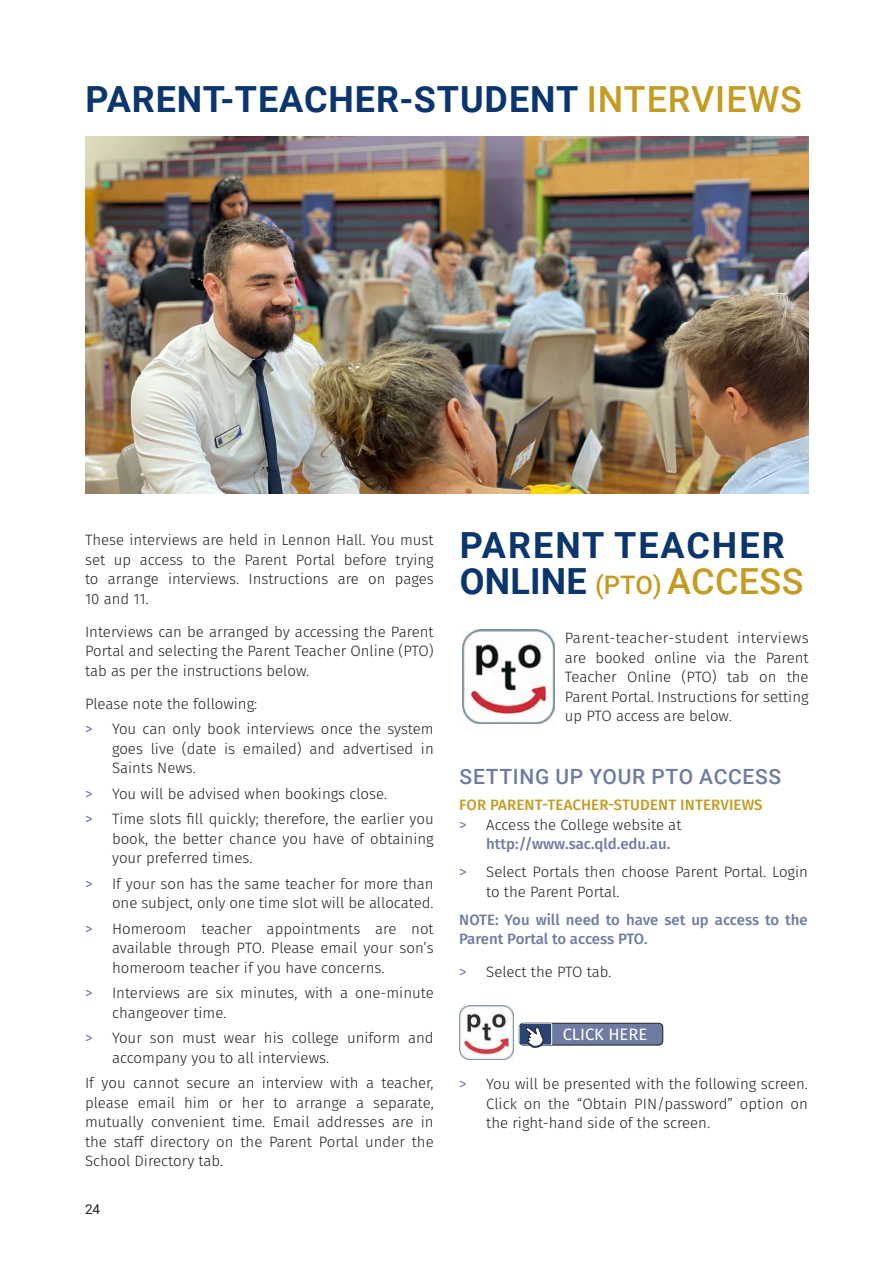
<style>
.page{position:relative;width:893px;height:1263px;background:#fff}
.page>*{position:absolute;margin:0;border:0;box-sizing:border-box;transform-origin:0 0}
.Heading_1_Dark_Blue{font:700 36px "Roboto";letter-spacing:.025em;color:#0a366d}
.Heading_1_Dark_Blue-2{font:700 36px "Roboto";letter-spacing:.055em;color:#0a366d}
.Sub_Heading_2_All_Ca{font:500 21px "Roboto";letter-spacing:.035em;color:#6e7ba2}
.CLICK_HERE{font:16.5px "Fira Sans";color:#fff}
.Body{font:300 15px/19.5px "Fira Sans";color:#231f20;text-align:justify}
.Body-2{font:500 15px/19.5px "Fira Sans";color:#6e7ba2}
.SubHeadingsGold_10PT{font:500 15px "Fira Sans";letter-spacing:.01em;color:#c39c21}
.t1{font:13.5px "Roboto";color:#231f20}
.s1{font-weight:500;color:#c39c21}
.s2{font-weight:400;color:#6e7ba2}
.s3{font-weight:500;font-size:25.5px;color:#c39c21}
.s4{font-weight:400}
.s5{font-weight:300;color:#231f20}
</style>
<div class="page">
<img style="left:86px;top:136px;width:723px;height:358px">
<img style="left:463px;top:630px;width:91px;height:93px">
<img style="left:459px;top:1005px;width:54px;height:54px">
<svg style="left:519px;top:1023px;width:144px;height:25px;background:#75819f"></svg>
<p class="Heading_1_Dark_Blue" style="left:86px;top:74px;width:718px">PARENT-TEACHER-STUDENT <span class="s1">INTERVIEWS</span></p>
<p class="Body" style="left:85px;top:530px;width:350px">These interviews are held in Lennon Hall. You must set up access to the Parent Portal before trying to arrange interviews. Instructions are on pages 10 and 11.</p>
<p class="Body" style="left:85px;top:621px;width:350px">Interviews can be arranged by accessing the Parent Portal and selecting the Parent Teacher Online (PTO) tab as per the instructions below.</p>
<p class="Body" style="left:85px;top:693px;width:174px">Please note the following:</p>
<p class="Body" style="left:112px;top:719px;width:323px;text-indent:-27px"><span class="s2">&gt;</span> You can only book interviews once the system goes live (date is emailed) and advertised in Saints News.</p>
<p class="Body" style="left:85px;top:783px;width:304px"><span class="s2">&gt;</span> You will be advised when bookings close.</p>
<p class="Body" style="left:112px;top:809px;width:323px;text-indent:-27px"><span class="s2">&gt;</span> Time slots fill quickly; therefore, the earlier you book, the better chance you have of obtaining your preferred times.</p>
<p class="Body" style="left:85px;top:873px;width:350px;text-align:right"><span class="s2">&gt;</span> If your son has the same teacher for more than one subject, only one time slot will be allocated.</p>
<p class="Body" style="left:112px;top:918px;width:323px;text-indent:-27px"><span class="s2">&gt;</span> Homeroom teacher appointments are not available through PTO. Please email your son’s homeroom teacher if you have concerns.</p>
<p class="Body" style="left:112px;top:983px;width:323px;text-indent:-27px"><span class="s2">&gt;</span> Interviews are six minutes, with a one-minute changeover time.</p>
<p class="Body" style="left:112px;top:1028px;width:323px;text-indent:-27px"><span class="s2">&gt;</span> Your son must wear his college uniform and accompany you to all interviews.</p>
<p class="Body" style="left:85px;top:1073px;width:350px">If you cannot secure an interview with a teacher, please email him or her to arrange a separate, mutually convenient time. Email addresses are in the staff directory on the Parent Portal under the School Directory tab.</p>
<p class="t1" style="left:85px;top:1199px;width:17px">24</p>
<p class="Heading_1_Dark_Blue-2" style="left:460px;top:520px;width:326px">PARENT TEACHER</p>
<p class="Heading_1_Dark_Blue" style="left:460px;top:556px;width:345px">ONLINE <span class="s3">(PTO)</span> <span class="s1">ACCESS</span></p>
<p class="Body" style="left:565px;top:628px;width:245px">Parent-teacher-student interviews are booked online via the Parent Teacher Online (PTO) tab on the Parent Portal. Instructions for setting up PTO access are below.</p>
<p class="Sub_Heading_2_All_Ca" style="left:460px;top:762px;width:323px">SETTING UP YOUR PTO ACCESS</p>
<p class="SubHeadingsGold_10PT" style="left:459px;top:793px;width:305px">FOR PARENT-TEACHER-STUDENT INTERVIEWS</p>
<p class="Body-2" style="left:486px;top:814px;width:197px;text-indent:-27px"><span class="s4">&gt;</span> <span class="s5">Access the College website at </span>http://www.sac.qld.edu.au.</p>
<p class="Body" style="left:486px;top:862px;width:323px;text-indent:-27px"><span class="s2">&gt;</span> Select Portals then choose Parent Portal. Login to the Parent Portal.</p>
<p class="Body-2" style="left:459px;top:909px;width:350px">NOTE: You will need to have set up access to the<br>Parent Portal to access PTO.</p>
<p class="Body" style="left:459px;top:962px;width:154px"><span class="s2">&gt;</span> Select the PTO tab.</p>
<p class="CLICK_HERE" style="left:563px;top:1022px;width:86px">CLICK HERE</p>
<p class="Body" style="left:486px;top:1074px;width:323px;text-indent:-27px"><span class="s2">&gt;</span> You will be presented with the following screen.<br>Click on the “Obtain PIN/password” option on the right-hand side of the screen.</p>
</div>
